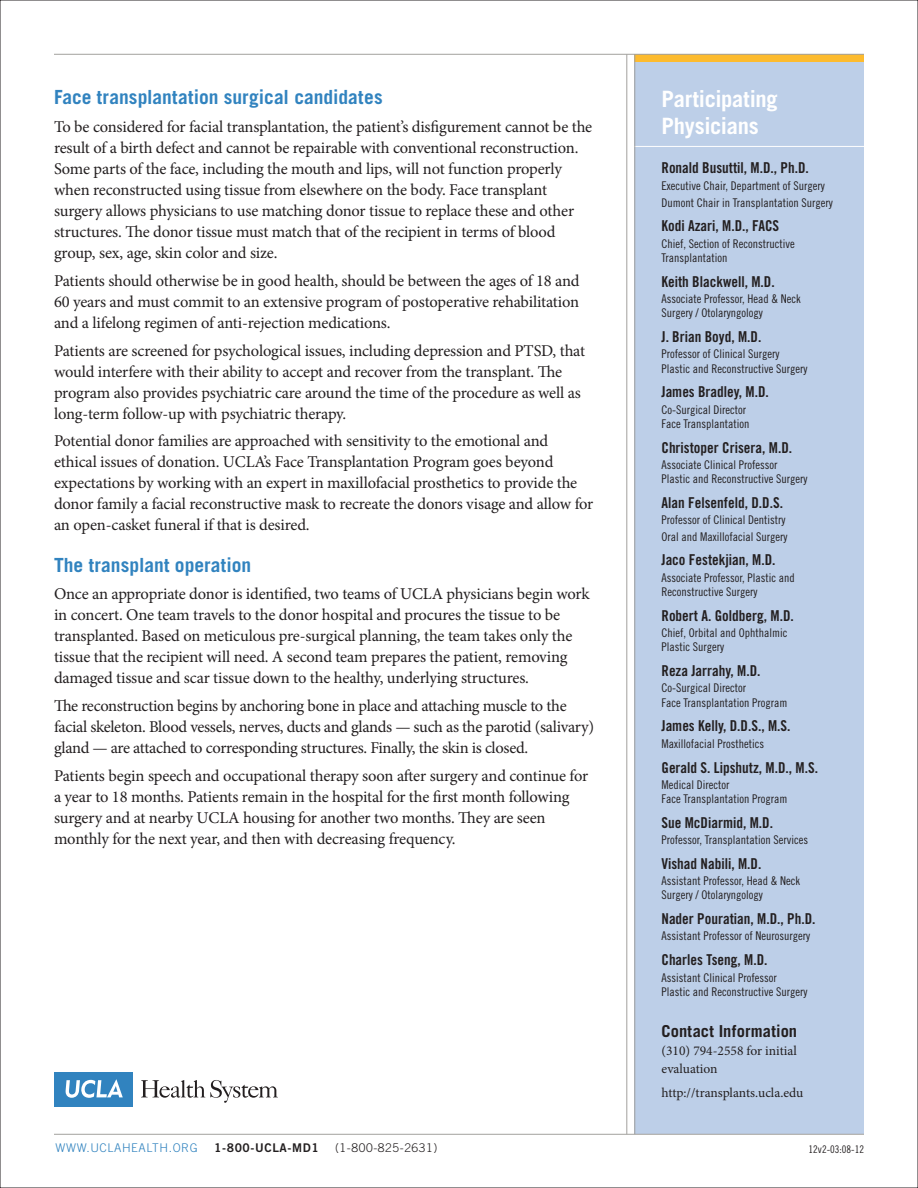
<style>
.page{position:relative;width:918px;height:1188px;background:#fff}
.page>*{position:absolute;margin:0;border:0;box-sizing:border-box;transform-origin:0 0}
.Sidebar_head{font:700 22.5px/27px "Trade Gothic";letter-spacing:-.01em;color:#fff}
.Blue_Subhead{font:700 19.5px "Trade Gothic";color:#3183bf}
.Body_copy{font:16.5px/21px "Minion Pro";letter-spacing:-.015em;color:#231f20}
.t1{font:700 16.5px "Trade Gothic";letter-spacing:.01em;color:#231f20}
.Faculty_Name{font:15px "Trade Gothic Bold Cond Twenty";color:#231f20}
.Faculty_details{font:15px "Trade Gothic Bold Cond Twenty";color:#231f20}
.Sidebar_Copy{font:13.5px/18px "Minion Pro";color:#231f20}
.Faculty_details-2{font:12px/14.2px "Trade Gothic Cond Eighteen";color:#231f20}
.Faculty_Name-2{font:12px "Trade Gothic Cond Eighteen";color:#231f20}
.t2{font:300 12px "Trade Gothic";letter-spacing:.05em;color:#3183bf}
.t3{font:300 12px "Trade Gothic";letter-spacing:.05em;color:#231f20}
.t4{font:12px "Trade Gothic Bold Two";letter-spacing:.05em;color:#231f20}
.t5{font:10.5px "Trade Gothic Cond Eighteen";color:#231f20}
</style>
<div class="page">
<div style="left:634px;top:54px;width:230px;height:1080px;background:#bdcfe8"></div>
<hr style="left:633px;top:146px;width:233px;height:1px;background:#fff">
<div style="left:634px;top:54px;width:230px;height:8px;background:#fdbb2e"></div>
<hr style="left:54px;top:1134px;width:810px;height:1px;background:#a2a19e">
<hr style="left:627px;top:54px;width:1px;height:1080px;background:#a2a19e">
<hr style="left:54px;top:54px;width:810px;height:1px;background:#a2a19e">
<hr style="left:634px;top:54px;width:1px;height:1080px;background:#a2a19e">
<div style="left:54px;top:1072px;width:79px;height:35px;background:#3183bf"></div>
<svg style="left:66px;top:1079px;width:57px;height:19px"></svg>
<svg style="left:141px;top:1080px;width:137px;height:23px"></svg>
<p class="Blue_Subhead" style="left:54px;top:85px;width:330px">Face transplantation surgical candidates</p>
<p class="Body_copy" style="left:54px;top:116px;width:540px">To be considered for facial transplantation, the patient’s disfigurement cannot be the result of a birth defect and cannot be repairable with conventional reconstruction.<br>Some parts of the face, including the mouth and lips, will not function properly when reconstructed using tissue from elsewhere on the body. Face transplant surgery allows physicians to use matching donor tissue to replace these and other structures. The donor tissue must match that of the recipient in terms of blood group, sex, age, skin color and size.</p>
<p class="Body_copy" style="left:54px;top:270px;width:527px;text-align:justify">Patients should otherwise be in good health, should be between the ages of 18 and 60 years and must commit to an extensive program of postoperative rehabilitation and a lifelong regimen of anti-rejection medications.</p>
<p class="Body_copy" style="left:54px;top:340px;width:533px">Patients are screened for psychological issues, including depression and PTSD, that would interfere with their ability to accept and recover from the transplant. The program also provides psychiatric care around the time of the procedure as well as long-term follow-up with psychiatric therapy.</p>
<p class="Body_copy" style="left:54px;top:431px;width:541px">Potential donor families are approached with sensitivity to the emotional and ethical issues of donation. UCLA’s Face Transplantation Program goes beyond expectations by working with an expert in maxillofacial prosthetics to provide the donor family a facial reconstructive mask to recreate the donors visage and allow for an open-casket funeral if that is desired.</p>
<p class="Blue_Subhead" style="left:54px;top:553px;width:199px">The transplant operation</p>
<p class="Body_copy" style="left:54px;top:584px;width:537px">Once an appropriate donor is identified, two teams of UCLA physicians begin work in concert. One team travels to the donor hospital and procures the tissue to be transplanted. Based on meticulous pre-surgical planning, the team takes only the tissue that the recipient will need. A second team prepares the patient, removing damaged tissue and scar tissue down to the healthy, underlying structures.</p>
<p class="Body_copy" style="left:54px;top:695px;width:542px">The reconstruction begins by anchoring bone in place and attaching muscle to the facial skeleton. Blood vessels, nerves, ducts and glands — such as the parotid (salivary) gland — are attached to corresponding structures. Finally, the skin is closed.</p>
<p class="Body_copy" style="left:54px;top:765px;width:536px">Patients begin speech and occupational therapy soon after surgery and continue for a year to 18 months. Patients remain in the hospital for the first month following surgery and at nearby UCLA housing for another two months. They are seen monthly for the next year, and then with decreasing frequency.</p>
<p class="t2" style="left:56px;top:1140px;width:144px">WWW.UCLAHEALTH.ORG</p>
<p class="t4" style="left:214px;top:1140px;width:106px">1-800-UCLA-MD1</p>
<p class="t3" style="left:335px;top:1140px;width:104px">(1-800-825-2631)</p>
<p class="Sidebar_head" style="left:662px;top:85px;width:118px">Participating<br>Physicians</p>
<p class="Faculty_Name" style="left:662px;top:159px;width:149px">Ronald Busuttil, M.D., Ph.D.</p>
<p class="Faculty_details-2" style="left:662px;top:178px;width:165px">Executive Chair, Department of Surgery</p>
<p class="Faculty_details-2" style="left:662px;top:195px;width:173px">Dumont Chair in Transplantation Surgery</p>
<p class="Faculty_Name" style="left:662px;top:217px;width:119px">Kodi Azari, M.D., FACS</p>
<p class="Faculty_details-2" style="left:662px;top:236px;width:135px">Chief, Section of Reconstructive<br>Transplantation</p>
<p class="Faculty_details" style="left:662px;top:272px;width:115px">Keith Blackwell, M.D.</p>
<p class="Faculty_details-2" style="left:662px;top:291px;width:141px">Associate Professor, Head &amp; Neck<br>Surgery / Otolaryngology</p>
<p class="Faculty_Name" style="left:662px;top:328px;width:101px">J. Brian Boyd, M.D.</p>
<p class="Faculty_details-2" style="left:662px;top:347px;width:147px">Professor of Clinical Surgery<br>Plastic and Reconstructive Surgery</p>
<p class="Faculty_Name" style="left:662px;top:383px;width:109px">James Bradley, M.D.</p>
<p class="Faculty_details-2" style="left:662px;top:402px;width:89px">Co-Surgical Director<br>Face Transplantation</p>
<p class="Faculty_Name" style="left:662px;top:438px;width:132px">Christoper Crisera, M.D.</p>
<p class="Faculty_details-2" style="left:662px;top:457px;width:147px">Associate Clinical Professor<br>Plastic and Reconstructive Surgery</p>
<p class="Faculty_Name" style="left:662px;top:494px;width:123px">Alan Felsenfeld, D.D.S.</p>
<p class="Faculty_Name-2" style="left:662px;top:513px;width:125px">Professor of Clinical Dentistry</p>
<p class="Faculty_Name-2" style="left:662px;top:529px;width:127px">Oral and Maxillofacial Surgery</p>
<p class="Faculty_Name" style="left:662px;top:551px;width:116px">Jaco Festekjian, M.D.</p>
<p class="Faculty_details-2" style="left:662px;top:570px;width:135px">Associate Professor, Plastic and<br>Reconstructive Surgery</p>
<p class="Faculty_details" style="left:662px;top:606px;width:134px">Robert A. Goldberg, M.D.</p>
<p class="Faculty_details-2" style="left:662px;top:625px;width:127px">Chief, Orbital and Ophthalmic<br>Plastic Surgery</p>
<p class="Faculty_Name" style="left:662px;top:662px;width:101px">Reza Jarrahy, M.D.</p>
<p class="Faculty_details-2" style="left:662px;top:681px;width:127px">Co-Surgical Director<br>Face Transplantation Program</p>
<p class="Faculty_details" style="left:662px;top:717px;width:131px">James Kelly, D.D.S., M.S.</p>
<p class="Faculty_details-2" style="left:662px;top:736px;width:104px">Maxillofacial Prosthetics</p>
<p class="Faculty_Name" style="left:662px;top:758px;width:158px">Gerald S. Lipshutz, M.D., M.S.</p>
<p class="Faculty_details-2" style="left:662px;top:777px;width:127px">Medical Director<br>Face Transplantation Program</p>
<p class="Faculty_details" style="left:662px;top:813px;width:113px">Sue McDiarmid, M.D.</p>
<p class="Faculty_details-2" style="left:662px;top:832px;width:148px">Professor, Transplantation Services</p>
<p class="Faculty_details" style="left:662px;top:854px;width:101px">Vishad Nabili, M.D.</p>
<p class="Faculty_details-2" style="left:662px;top:874px;width:140px">Assistant Professor, Head &amp; Neck<br>Surgery / Otolaryngology</p>
<p class="Faculty_Name" style="left:662px;top:910px;width:156px">Nader Pouratian, M.D., Ph.D.</p>
<p class="Faculty_details-2" style="left:662px;top:929px;width:150px">Assistant Professor of Neurosurgery</p>
<p class="Faculty_Name" style="left:662px;top:951px;width:108px">Charles Tseng, M.D.</p>
<p class="Faculty_details-2" style="left:662px;top:970px;width:147px">Assistant Clinical Professor<br>Plastic and Reconstructive Surgery</p>
<p class="t1" style="left:662px;top:1021px;width:137px">Contact Information</p>
<p class="Sidebar_Copy" style="left:662px;top:1041px;width:137px">(310) 794-2558 for initial evaluation</p>
<p class="Sidebar_Copy" style="left:662px;top:1084px;width:143px">http://transplants.ucla.edu</p>
<p class="t5" style="left:809px;top:1143px;width:57px">12v2-03:08-12</p>
</div>
